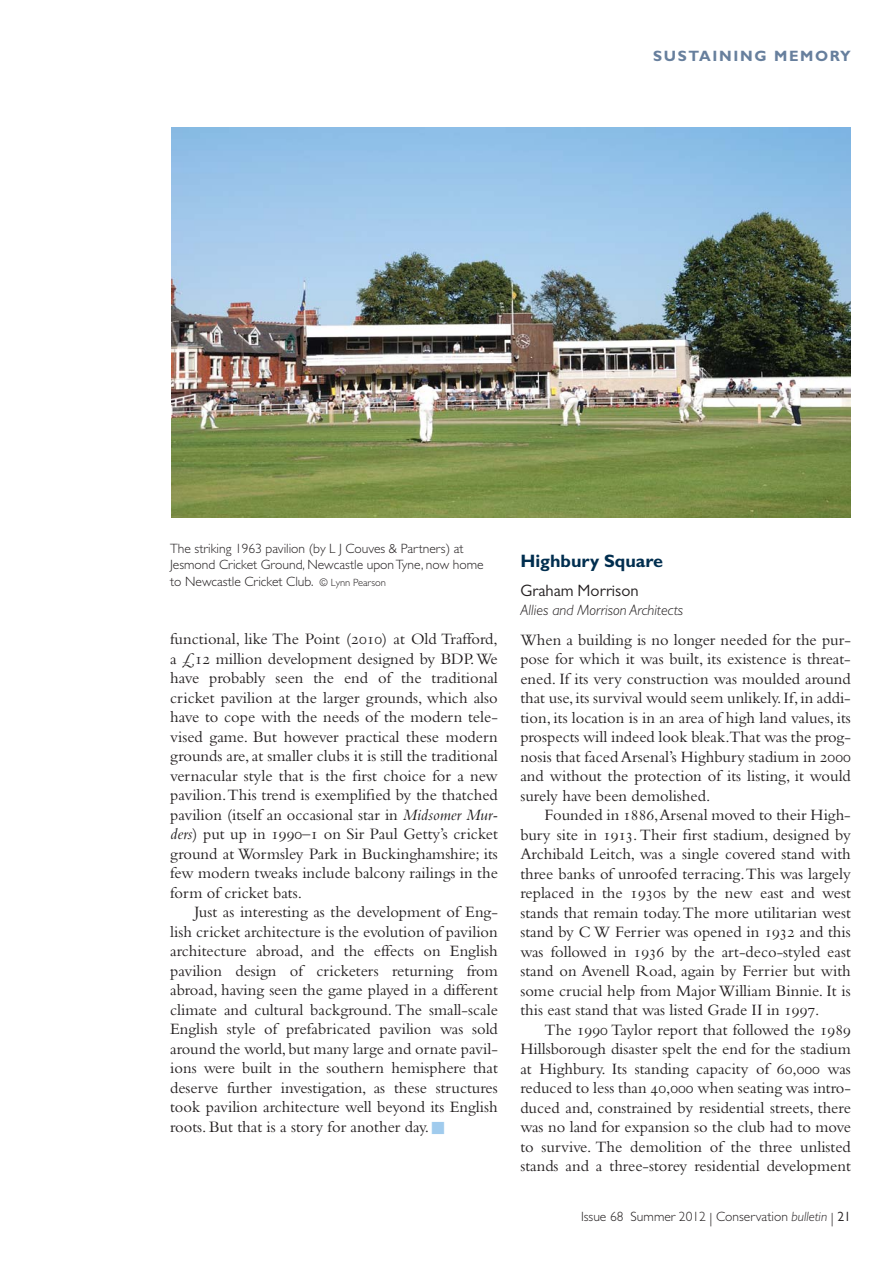
<style>
.page{position:relative;width:893px;height:1263px;background:#fff}
.page>*{position:absolute;margin:0;border:0;box-sizing:border-box;transform-origin:0 0}
.t1{font:700 18px "Gill Sans";color:#002e4f}
.t2{font:16.5px/19.5px "Bembo";color:#231f20;text-align:justify}
.t3{font:16.5px "Gill Sans";color:#231f20}
.t4{font:italic 300 15px "Gill Sans";color:#231f20}
.t5{font:700 15px "Gill Sans";letter-spacing:.11em;color:#677f9d}
.t6{font:300 13.5px/16.5px "Gill Sans";color:#231f20}
.s1{font-size:10.5px}
.s2{font-family:"Bembo Expert"}
.s3{font-style:italic}
.s4{font-weight:400}
.s5{color:#a0cbed}
</style>
<div class="page">
<img style="left:171px;top:128px;width:679px;height:389px">
<p class="t5" style="left:653px;top:51px;width:199px">SUSTAINING MEMORY</p>
<p class="t6" style="left:170px;top:541px;width:315px">The striking 1963 pavilion (by L J Couves &amp; Partners) at<br>Jesmond Cricket Ground, Newcastle upon Tyne, now home to Newcastle Cricket Club. <span class="s1">© Lynn Pearson</span></p>
<h4 class="t1" style="left:520px;top:554px;width:144px">Highbury Square</h4>
<p class="t3" style="left:520px;top:585px;width:120px">Graham Morrison</p>
<p class="t4" style="left:520px;top:605px;width:164px">Allies and Morrison Architects</p>
<p class="t2" style="left:520px;top:631px;width:332px">When a building is no longer needed for the pur&shy;pose for which it was built, its existence is threat&shy;ened. If its very construction was moulded around that use, its survival would seem unlikely. If, in addi&shy;tion, its location is in an area of high land values, its prospects will indeed look bleak.That was the prog&shy;nosis that faced Arsenal’s Highbury stadium in <span class="s2">2000 </span>and without the protection of its listing, it would surely have been demolished.</p>
<p class="t2" style="left:520px;top:807px;width:332px;text-indent:24px">Founded in <span class="s2">1886</span>,Arsenal moved to their High&shy;bury site in <span class="s2">1913</span>. Their first stadium, designed by Archibald Leitch, was a single covered stand with three banks of unroofed terracing.This was largely replaced in the <span class="s2">1930</span>s by the new east and west stands that remain today.The more utilitarian west stand by C W Ferrier was opened in <span class="s2">1932</span> and this was followed in <span class="s2">1936</span> by the art-deco-styled east stand on Avenell Road, again by Ferrier but with some crucial help from Major William Binnie. It is this east stand that was listed Grade II in <span class="s2">1997</span>.</p>
<p class="t2" style="left:520px;top:1021px;width:332px;text-indent:24px">The <span class="s2">1990</span> Taylor report that followed the <span class="s2">1989<br></span>Hillsborough disaster spelt the end for the stadium at Highbury. Its standing capacity of <span class="s2">60</span>,<span class="s2">000</span> was reduced to less than <span class="s2">40</span>,<span class="s2">000</span> when seating was intro&shy;duced and, constrained by residential streets, there was no land for expansion so the club had to move to survive. The demolition of the three unlisted stands and a three-storey residential development</p>
<p class="t6" style="left:581px;top:1210px;width:271px">Issue 68 Summer 2012 | Conservation <span class="s3">bulletin</span> | <span class="s4">21</span></p>
<p class="t2" style="left:170px;top:631px;width:329px">functional, like The Point (<span class="s2">2010</span>) at Old Trafford, a £<span class="s2">12</span> million development designed by BDP.We have probably seen the end of the traditional cricket pavilion at the larger grounds, which also have to cope with the needs of the modern tele&shy;vised game. But however practical these modern grounds are, at smaller clubs it is still the traditional vernacular style that is the first choice for a new pavilion.This trend is exemplified by the thatched pavilion (itself an occasional star in <span class="s3">Midsomer Mur&shy;ders</span>) put up in <span class="s2">1990</span>–<span class="s2">1</span> on Sir Paul Getty’s cricket ground at Wormsley Park in Buckinghamshire; its few modern tweaks include balcony railings in the form of cricket bats.</p>
<p class="t2" style="left:170px;top:904px;width:329px;text-indent:24px">Just as interesting as the development of Eng&shy;lish cricket architecture is the evolution of pavilion architecture abroad, and the effects on English pavilion design of cricketers returning from abroad, having seen the game played in a different climate and cultural background. The small-scale English style of prefabricated pavilion was sold around the world, but many large and ornate pavil&shy;ions were built in the southern hemisphere that deserve further investigation, as these structures took pavilion architecture well beyond its English roots. But that is a story for another day. <span class="s5">■</span></p>
</div>
